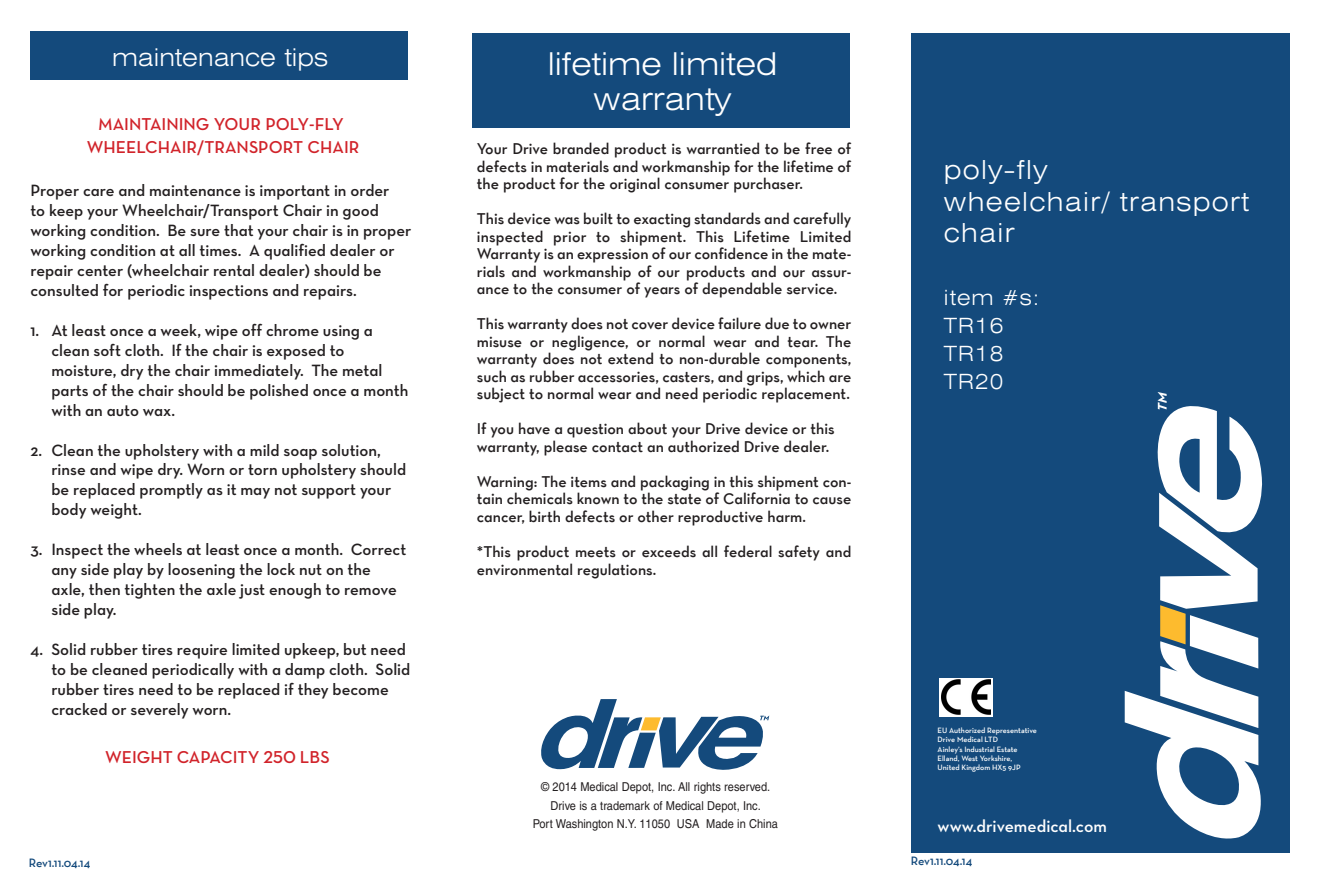
<style>
.page{position:relative;width:1323px;height:883px;background:#fff}
.page>*{position:absolute;margin:0;border:0;box-sizing:border-box;transform-origin:0 0}
.t1{font:300 expanded 31.5px "Swiss 721 BT";color:#fff}
.t2{font:300 expanded 26.25px/31.5px "Swiss 721 BT";letter-spacing:.05em;color:#fff}
.t3{font:300 expanded 24.5px "Swiss 721 BT";color:#fff}
.t4{font:300 expanded 21px "Swiss 721 BT";letter-spacing:.05em;color:#fff}
.Copy_of_Normal{font:17.5px/22.8px "Neutraface Text Demi Alt";color:#d1232a;text-align:center}
.t5{font:17.5px "Neutraface Text Demi Alt";color:#fff}
.t6{font:16.62px/19.9px "Neutraface Text Demi Alt";color:#231f20}
.t7{font:15.75px/17.5px "Neutraface Text TT Demi Alt";color:#231f20;text-align:justify}
.t8{font:12.25px "Helvetica";color:#231f20;scale:.9 1}
.t9{font:600 12.25px "Neutraface Text TT";letter-spacing:-.01em;color:#144a7c}
.t10{font:600 7.7px "Neutraface Text TT";color:#fff}
</style>
<div class="page">
<div style="left:911px;top:33px;width:378px;height:819px;background:#144a7c"></div>
<svg style="left:1125px;top:392px;width:138px;height:446px"></svg>
<div style="left:472px;top:33px;width:378px;height:94px;background:#144a7c"></div>
<svg style="left:541px;top:699px;width:228px;height:70px"></svg>
<div style="left:30px;top:32px;width:378px;height:48px;background:#144a7c"></div>
<div style="left:939px;top:677px;width:54px;height:39px;background:#fff"></div>
<img style="left:942px;top:679px;width:49px;height:35px">
<p class="t3" style="left:112px;top:43px;width:217px">maintenance tips</p>
<p class="Copy_of_Normal" style="left:87px;top:113px;width:274px">MAINTAINING YOUR POLY-FLY<br>WHEELCHAIR/TRANSPORT CHAIR</p>
<p class="t6" style="left:30px;top:180px;width:382px">Proper care and maintenance is important in order<br>to keep your Wheelchair/Transport Chair in good working condition. Be sure that your chair is in proper working condition at all times. A qualified dealer or repair center (wheelchair rental dealer) should be consulted for periodic inspections and repairs.</p>
<p class="t6" style="left:30px;top:320px;width:344px;text-align:center">1. At least once a week, wipe off chrome using a clean soft cloth. If the chair is exposed to</p>
<p class="t6" style="left:51px;top:359px;width:359px">moisture, dry the chair immediately. The metal parts of the chair should be polished once a month with an auto wax.</p>
<p class="t6" style="left:51px;top:439px;width:356px;text-indent:-21px">2. Clean the upholstery with a mild soap solution, rinse and wipe dry. Worn or torn upholstery should be replaced promptly as it may not support your body weight.</p>
<p class="t6" style="left:51px;top:539px;width:356px;text-indent:-21px">3. Inspect the wheels at least once a month. Correct any side play by loosening the lock nut on the</p>
<p class="t6" style="left:51px;top:579px;width:347px">axle, then tighten the axle just enough to remove side play.</p>
<p class="t6" style="left:51px;top:639px;width:360px;text-indent:-21px">4. Solid rubber tires require limited upkeep, but need to be cleaned periodically with a damp cloth. Solid rubber tires need to be replaced if they become cracked or severely worn.</p>
<p class="Copy_of_Normal" style="left:105px;top:745px;width:226px">WEIGHT CAPACITY 250 LBS</p>
<p class="t1" style="left:548px;top:45px;width:231px">lifetime limited</p>
<p class="t1" style="left:594px;top:80px;width:139px">warranty</p>
<p class="t7" style="left:477px;top:140px;width:376px">Your Drive branded product is warrantied to be free of defects in materials and workmanship for the lifetime of</p>
<p class="t7" style="left:477px;top:175px;width:328px">the product for the original consumer purchaser.</p>
<p class="t7" style="left:477px;top:210px;width:376px">This device was built to exacting standards and carefully</p>
<p class="t7" style="left:477px;top:227px;width:376px">inspected prior to shipment. This Lifetime Limited Warranty is an expression of our confidence in the mate&shy;rials and workmanship of our products and our assur&shy;ance to the consumer of years of dependable service.</p>
<p class="t7" style="left:477px;top:315px;width:376px">This warranty does not cover device failure due to owner misuse or negligence, or normal wear and tear. The warranty does not extend to non-durable components, such as rubber accessories, casters, and grips, which are subject to normal wear and need periodic replacement.</p>
<p class="t7" style="left:477px;top:420px;width:359px">If you have a question about your Drive device or this</p>
<p class="t7" style="left:477px;top:437px;width:354px">warranty, please contact an authorized Drive dealer.</p>
<p class="t7" style="left:477px;top:472px;width:376px">Warning: The items and packaging in this shipment con&shy;tain chemicals known to the state of California to cause cancer, birth defects or other reproductive harm.</p>
<p class="t7" style="left:477px;top:542px;width:376px">*This product meets or exceeds all federal safety and environmental regulations.</p>
<p class="t8" style="left:541px;top:779px;width:256px">© 2014 Medical Depot, Inc. All rights reserved.</p>
<p class="t8" style="left:550px;top:797px;width:235px">Drive is a trademark of Medical Depot, Inc.</p>
<p class="t8" style="left:533px;top:816px;width:274px">Port Washington N.Y. 11050 USA Made in China</p>
<p class="t2" style="left:944px;top:154px;width:105px">poly-fly</p>
<p class="t2" style="left:944px;top:185px;width:307px">wheelchair/ transport chair</p>
<p class="t4" style="left:944px;top:285px;width:97px">item #s:</p>
<p class="t4" style="left:944px;top:313px;width:61px">TR16</p>
<p class="t4" style="left:944px;top:341px;width:61px">TR18</p>
<p class="t4" style="left:944px;top:369px;width:61px">TR20</p>
<p class="t10" style="left:938px;top:725px;width:101px">EU Authorized Representative</p>
<p class="t10" style="left:938px;top:734px;width:62px">Drive Medical LTD</p>
<p class="t10" style="left:938px;top:743px;width:82px">Ainley’s Industrial Estate</p>
<p class="t10" style="left:938px;top:753px;width:76px">Elland, West Yorkshire,</p>
<p class="t10" style="left:938px;top:762px;width:85px">United Kingdom HX5 9JP</p>
<p class="t5" style="left:938px;top:814px;width:171px">www.drivemedical.com</p>
<p class="t9" style="left:29px;top:854px;width:63px">Rev1.11.04.14</p>
<p class="t9" style="left:911px;top:852px;width:63px">Rev1.11.04.14</p>
</div>
